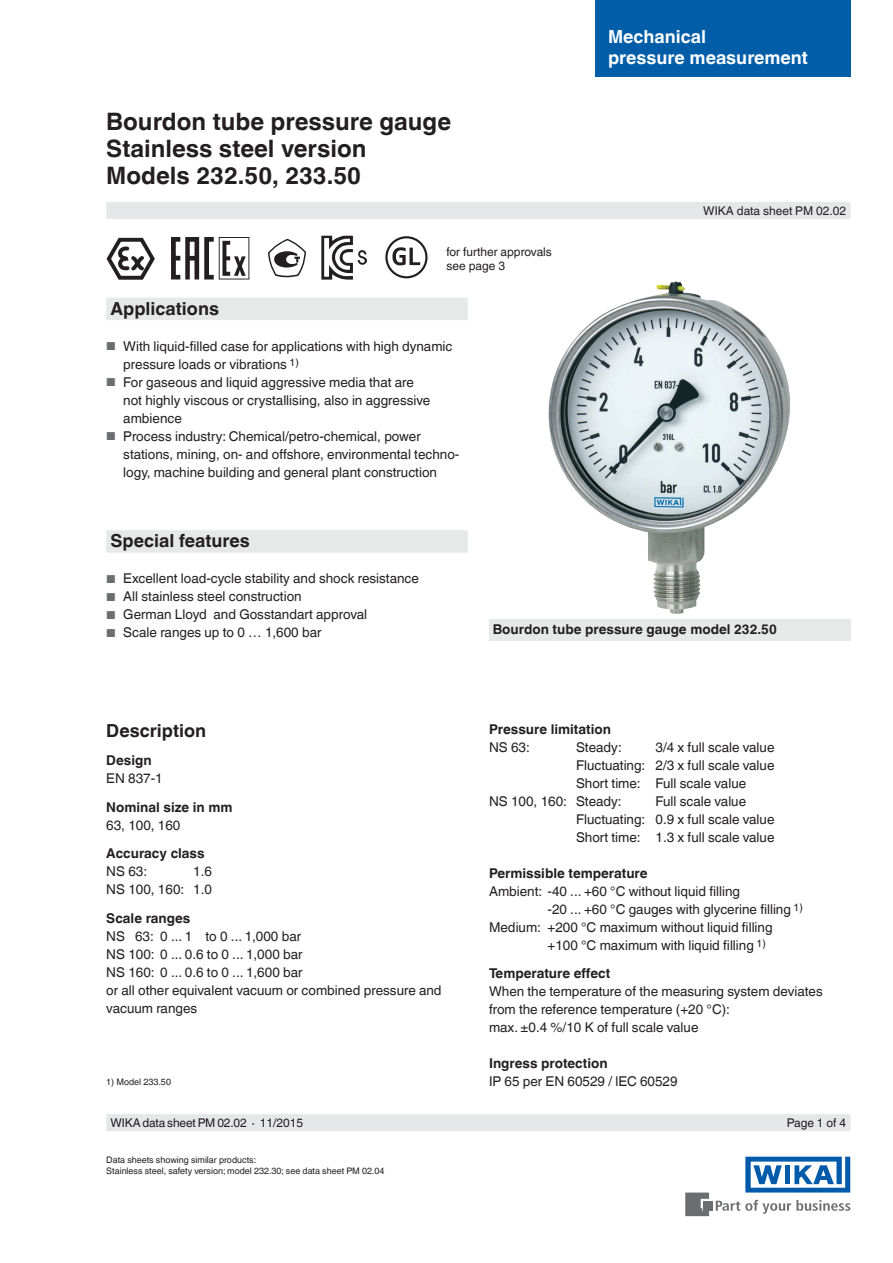
<style>
.page{position:relative;width:893px;height:1263px;background:#fff}
.page>*{position:absolute;margin:0;border:0;box-sizing:border-box;transform-origin:0 0}
.t1{font:700 24px/27px "Helvetica World";color:#231f20}
.t2{font:700 18px/21px "Helvetica World";color:#fff}
.t3{font:700 18px "Helvetica World";color:#231f20}
.t4{font:13.5px/18px "Helvetica World";color:#231f20}
.t5{font:700 13.5px "Helvetica World";color:#231f20}
.t6{font:12px/13.5px "Helvetica World";color:#231f20}
.t7{font:9px/10.5px "Helvetica World";color:#231f20}
.s1{font-size:11.55px;color:#6c6d70}
</style>
<div class="page">
<svg style="left:716px;top:1200px;width:134px;height:14px"></svg>
<div style="left:703px;top:1201px;width:9px;height:9px;background:#6c6d70"></div>
<svg style="left:685px;top:1192px;width:24px;height:24px"></svg>
<svg style="left:745px;top:1157px;width:105px;height:35px"></svg>
<div style="left:106px;top:202px;width:744px;height:17px;background:#e6e7e9"></div>
<div style="left:106px;top:1114px;width:744px;height:17px;background:#e6e7e9"></div>
<img style="left:548px;top:281px;width:242px;height:333px">
<svg style="left:106px;top:237px;width:49px;height:43px"></svg>
<svg style="left:171px;top:237px;width:78px;height:42px"></svg>
<img style="left:321px;top:236px;width:46px;height:44px">
<div style="left:385px;top:236px;width:43px;height:42px;border:2px solid #231f20;border-radius:50%"></div>
<svg style="left:392px;top:247px;width:28px;height:18px"></svg>
<svg style="left:268px;top:239px;width:38px;height:39px"></svg>
<div style="left:488px;top:619px;width:362px;height:21px;background:#e6e9e8"></div>
<div style="left:106px;top:298px;width:362px;height:22px;background:#e6e9e8"></div>
<div style="left:106px;top:530px;width:362px;height:23px;background:#e6e9e8"></div>
<div style="left:595px;top:0;width:255px;height:77px;background:#015da7"></div>
<h1 class="t1" style="left:106px;top:108px;width:346px">Bourdon tube pressure gauge<br>Stainless steel version<br>Models 232.50, 233.50</h1>
<p class="t6" style="left:446px;top:245px;width:107px">for further approvals see page 3</p>
<h2 class="t3" style="left:111px;top:298px;width:110px">Applications</h2>
<p class="t4" style="left:123px;top:337px;width:331px;text-indent:-17px"><span class="s1">■</span> With liquid-filled case for applications with high dynamic pressure loads or vibrations <sup>1)</sup></p>
<p class="t4" style="left:123px;top:373px;width:309px;text-indent:-17px"><span class="s1">■</span> For gaseous and liquid aggressive media that are not highly viscous or crystallising, also in aggressive ambience</p>
<p class="t4" style="left:123px;top:427px;width:338px;text-indent:-17px"><span class="s1">■</span> Process industry: Chemical/petro-chemical, power stations, mining, on- and offshore, environmental techno&shy;logy, machine building and general plant construction</p>
<h2 class="t2" style="left:608px;top:26px;width:230px">El trical<br>temperature measurement</h2>
<h2 class="t2" style="left:608px;top:26px;width:201px">Mechanical<br>pressure measurement</h2>
<p class="t6" style="left:703px;top:204px;width:144px">WIKA data sheet PM 02.02</p>
<h2 class="t3" style="left:111px;top:531px;width:141px">Special features</h2>
<p class="t4" style="left:106px;top:570px;width:314px"><span class="s1">■</span> Excellent load-cycle stability and shock resistance</p>
<p class="t4" style="left:106px;top:588px;width:197px"><span class="s1">■</span> All stainless steel construction</p>
<p class="t4" style="left:106px;top:606px;width:262px"><span class="s1">■</span> German Lloyd and Gosstandart approval</p>
<p class="t4" style="left:106px;top:624px;width:217px"><span class="s1">■</span> Scale ranges up to 0 … 1,600 bar</p>
<h2 class="t3" style="left:106px;top:720px;width:101px">Description</h2>
<p class="t5" style="left:106px;top:753px;width:47px">Design</p>
<p class="t4" style="left:106px;top:770px;width:58px">EN 837-1</p>
<p class="t5" style="left:106px;top:799px;width:128px">Nominal size in mm</p>
<p class="t4" style="left:106px;top:816px;width:76px">63, 100, 160</p>
<p class="t5" style="left:106px;top:846px;width:100px">Accuracy class</p>
<p class="t4" style="left:106px;top:863px;width:42px">NS 63:</p>
<p class="t4" style="left:106px;top:863px;width:107px;text-align:right">1.6<br>NS 100, 160: 1.0</p>
<p class="t5" style="left:106px;top:910px;width:86px">Scale ranges</p>
<p class="t4" style="left:106px;top:927px;width:337px">NS 63: 0 ... 1 to 0 ... 1,000 bar<br>NS 100: 0 ... 0.6 to 0 ... 1,000 bar<br>NS 160: 0 ... 0.6 to 0 ... 1,600 bar<br>or all other equivalent vacuum or combined pressure and vacuum ranges</p>
<p class="t7" style="left:106px;top:1076px;width:66px">1) Model 233.50</p>
<p class="t6" style="left:111px;top:1116px;width:194px">WIKA data sheet PM 02.02 ∙ 11/2015</p>
<p class="t7" style="left:106px;top:1155px;width:280px">Data sheets showing similar products:<br>Stainless steel, safety version; model 232.30; see data sheet PM 02.04</p>
<p class="t5" style="left:493px;top:622px;width:286px">Bourdon tube pressure gauge model 232.50</p>
<p class="t5" style="left:489px;top:721px;width:123px">Pressure limitation</p>
<p class="t4" style="left:489px;top:738px;width:42px">NS 63:</p>
<p class="t4" style="left:576px;top:738px;width:47px">Steady:</p>
<p class="t4" style="left:655px;top:738px;width:120px">3/4 x full scale value</p>
<p class="t4" style="left:576px;top:756px;width:200px">Fluctuating: 2/3 x full scale value</p>
<p class="t4" style="left:576px;top:774px;width:172px">Short time: Full scale value</p>
<p class="t4" style="left:489px;top:792px;width:134px">NS 100, 160: Steady:</p>
<p class="t4" style="left:576px;top:792px;width:200px;text-indent:80px">Full scale value<br>Fluctuating: 0.9 x full scale value<br>Short time: 1.3 x full scale value</p>
<p class="t5" style="left:489px;top:865px;width:160px">Permissible temperature</p>
<p class="t4" style="left:489px;top:882px;width:253px">Ambient: -40 ... +60 °C without liquid filling</p>
<p class="t4" style="left:547px;top:900px;width:257px">-20 ... +60 °C gauges with glycerine filling <sup>1)</sup></p>
<p class="t4" style="left:489px;top:918px;width:285px">Medium: +200 °C maximum without liquid filling</p>
<p class="t4" style="left:547px;top:936px;width:220px">+100 °C maximum with liquid filling <sup>1)</sup></p>
<p class="t5" style="left:489px;top:966px;width:123px">Temperature effect</p>
<p class="t4" style="left:489px;top:982px;width:335px">When the temperature of the measuring system deviates from the reference temperature (+20 °C):<br>max. ±0.4 %/10 K of full scale value</p>
<p class="t5" style="left:489px;top:1056px;width:120px">Ingress protection</p>
<p class="t4" style="left:489px;top:1072px;width:190px">IP 65 per EN 60529 / lEC 60529</p>
<p class="t6" style="left:787px;top:1116px;width:61px">Page 1 of 4</p>
</div>
